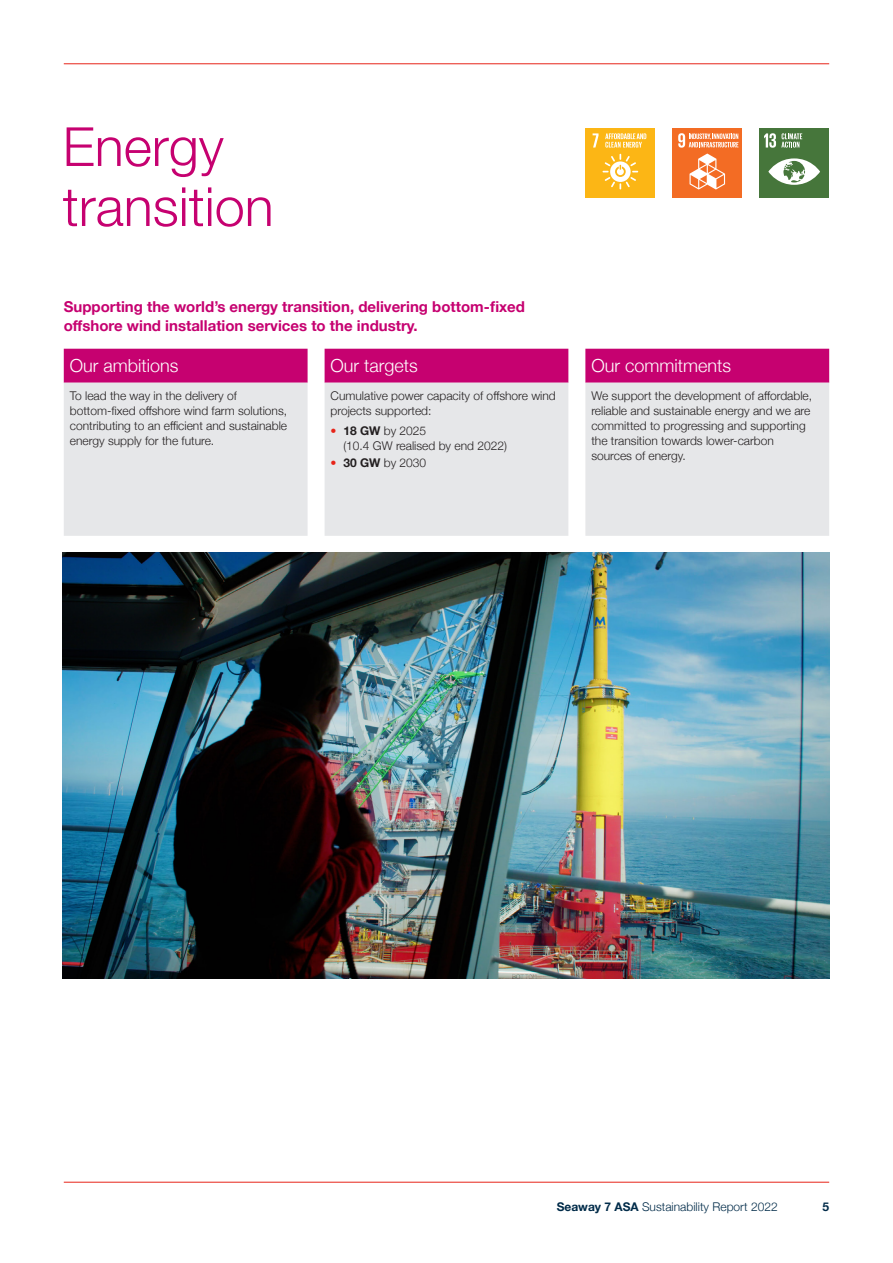
<style>
.page{position:relative;width:893px;height:1263px;background:#fff}
.page>*{position:absolute;margin:0;border:0;box-sizing:border-box;transform-origin:0 0}
.Page-Title{font:300 54px/60px "Helvetica Neue";color:#c60170}
.Heading_2_Risks{font:300 18px "Helvetica Neue";color:#fff}
.Introduction{font:700 15px/18.8px "Helvetica Neue";color:#c60170}
.Bodytext{font:300 12px/15px "Helvetica Neue";color:#231f20}
.t1{font:300 12px "Helvetica Neue";color:#002b49}
.t2{font:700 12px "Helvetica Neue";color:#002b49}
.s1{color:#e72419}
.s2{font-weight:700}
</style>
<div class="page">
<svg style="left:64px;top:349px;width:765px;height:34px;background:#c80f77"></svg>
<div style="left:64px;top:383px;width:765px;height:153px;background:#e6e7e9"></div>
<div style="left:585px;top:128px;width:70px;height:69px;background:#fcb615"></div>
<svg style="left:593px;top:133px;width:5px;height:15px"></svg>
<svg style="left:602px;top:154px;width:36px;height:35px"></svg>
<svg style="left:605px;top:133px;width:41px;height:15px"></svg>
<div style="left:672px;top:128px;width:70px;height:69px;background:#f36c24"></div>
<svg style="left:689px;top:154px;width:36px;height:35px"></svg>
<svg style="left:678px;top:133px;width:60px;height:15px"></svg>
<div style="left:759px;top:128px;width:70px;height:69px;background:#46763b"></div>
<svg style="left:768px;top:158px;width:52px;height:27px"></svg>
<svg style="left:764px;top:133px;width:38px;height:15px"></svg>
<img style="left:63px;top:553px;width:766px;height:425px">
<hr style="left:64px;top:63px;width:765px;height:1px;background:#e72419">
<hr style="left:64px;top:1182px;width:765px;height:1px;background:#e72419">
<p class="Page-Title" style="left:63px;top:113px;width:212px">Energy transition</p>
<p class="Introduction" style="left:64px;top:298px;width:463px">Supporting the world’s energy transition, delivering bottom-fixed offshore wind installation services to the industry.</p>
<p class="Heading_2_Risks" style="left:70px;top:351px;width:110px">Our ambitions</p>
<p class="Heading_2_Risks" style="left:331px;top:351px;width:89px">Our targets</p>
<p class="Heading_2_Risks" style="left:591px;top:351px;width:141px">Our commitments</p>
<p class="Bodytext" style="left:70px;top:388px;width:219px">To lead the way in the delivery of bottom-fixed offshore wind farm solutions, contributing to an efficient and sustainable energy supply for the future.</p>
<p class="Bodytext" style="left:331px;top:388px;width:227px">Cumulative power capacity of offshore wind projects supported:</p>
<p class="Bodytext" style="left:591px;top:388px;width:222px">We support the development of affordable, reliable and sustainable energy and we are committed to progressing and supporting the transition towards lower-carbon sources of energy.</p>
<p class="Bodytext" style="left:343px;top:422px;width:165px;text-indent:-13px"><span class="s1">•</span> <span class="s2">18 GW</span> by 2025<br>(10.4 GW realised by end 2022)</p>
<p class="Bodytext" style="left:331px;top:454px;width:97px"><span class="s1">•</span> <span class="s2">30 GW</span> by 2030</p>
<p class="t1" style="left:557px;top:1197px;width:222px"><span class="s2">Seaway 7 ASA</span> Sustainability Report 2022</p>
<p class="t2" style="left:822px;top:1197px;width:8px">5</p>
</div>
